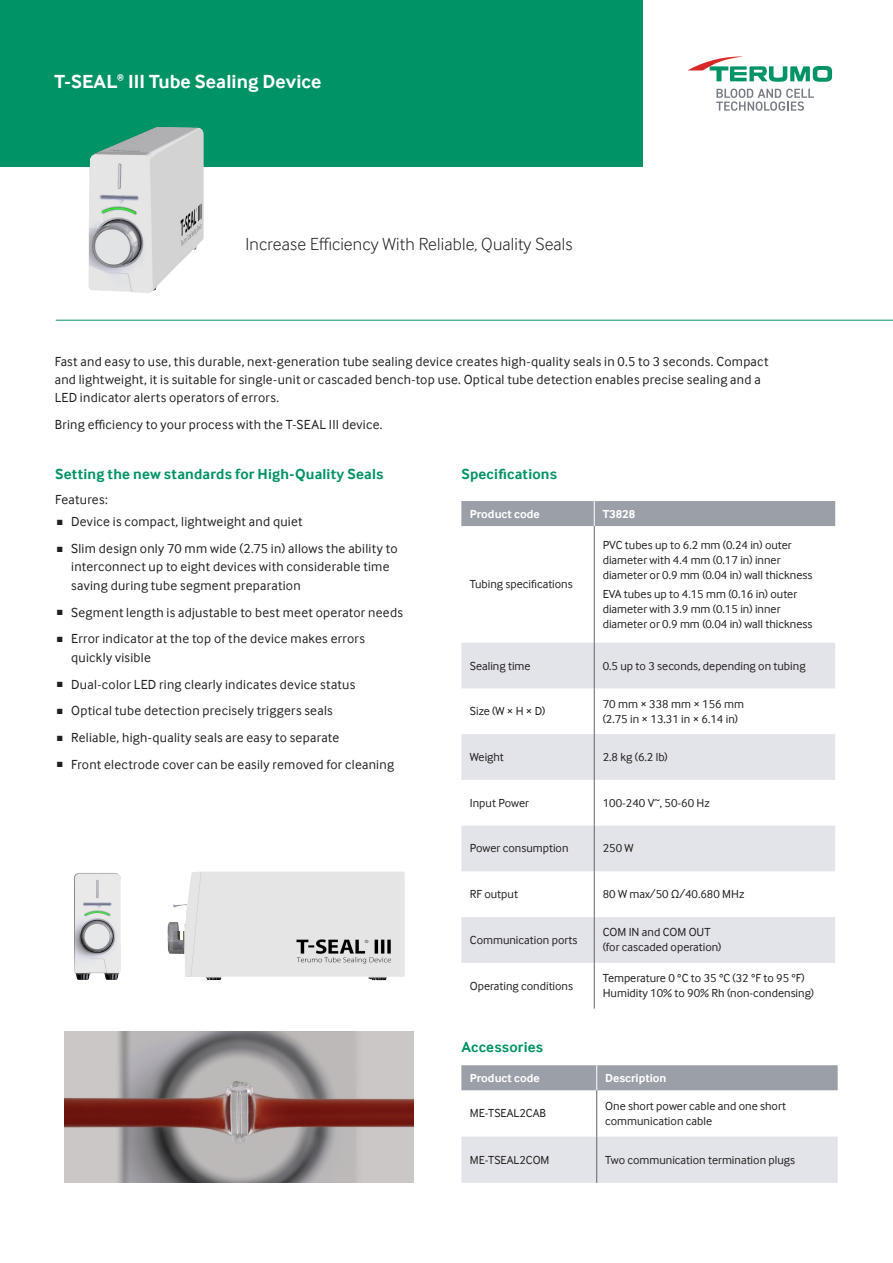
<style>
.page{position:relative;width:893px;height:1263px;background:#fff}
.page>*{position:absolute;margin:0;border:0;box-sizing:border-box;transform-origin:0 0}
.White_Bold_Header_13{font:700 19.5px "Inter Face";letter-spacing:.005em;color:#fff}
.Black_Light_Subhead{font:300 18px "Inter Face";letter-spacing:.01em;color:#231f20}
.Black_Bold_Subhead_1{font:700 15px "Inter Face";letter-spacing:.01em;color:#009366}
.Main_Body{font:13.5px/18.3px "Inter Face";letter-spacing:.02em;color:#231f20}
.Bullet_list_1{font:13.5px "Inter Face";letter-spacing:.02em;color:#231f20}
.Table_Bullet_List{font:12px/15px "Inter Face";color:#231f20}
.Bullet_list_1-2{font:12px/15px "Inter Face";color:#231f20}
.t1{font:700 12px "Inter Face";color:#fff}
.Table_Body{font:12px "Inter Face";color:#231f20}
.White_Bold_Header_13-2{font:700 8.7px "Inter Face";color:#fff}
.s1{font-family:"Arial";font-size:11.25px}
</style>
<div class="page">
<div style="left:0;top:0;width:642px;height:167px;background:#009366"></div>
<svg style="left:687px;top:56px;width:145px;height:26px"></svg>
<svg style="left:716px;top:89px;width:98px;height:22px"></svg>
<hr style="left:56px;top:320px;width:837px;height:1px;background:#009366">
<img style="left:89px;top:127px;width:115px;height:166px">
<img style="left:74px;top:873px;width:47px;height:107px">
<svg style="left:461px;top:643px;width:374px;height:320px;fill:#e2e4e9"></svg>
<div style="left:461px;top:501px;width:374px;height:25px;background:#9ba0a8"></div>
<hr style="left:594px;top:526px;width:1px;height:117px;background:#636366">
<hr style="left:594px;top:643px;width:1px;height:45px;background:#636366">
<hr style="left:594px;top:688px;width:1px;height:46px;background:#636366">
<hr style="left:594px;top:734px;width:1px;height:46px;background:#636366">
<hr style="left:594px;top:780px;width:1px;height:46px;background:#636366">
<hr style="left:594px;top:826px;width:1px;height:45px;background:#636366">
<hr style="left:594px;top:871px;width:1px;height:46px;background:#636366">
<hr style="left:594px;top:917px;width:1px;height:46px;background:#636366">
<hr style="left:594px;top:963px;width:1px;height:45px;background:#636366">
<div style="left:461px;top:1136px;width:377px;height:47px;background:#e2e4e9"></div>
<div style="left:461px;top:1065px;width:377px;height:25px;background:#9ba0a8"></div>
<hr style="left:596px;top:1090px;width:1px;height:46px;background:#636366">
<hr style="left:596px;top:1136px;width:1px;height:47px;background:#636366">
<img style="left:65px;top:1032px;width:348px;height:150px">
<img style="left:167px;top:872px;width:238px;height:108px">
<p class="White_Bold_Header_13" style="left:54px;top:70px;width:64px">T-SEAL</p>
<p class="White_Bold_Header_13-2" style="left:117px;top:72px;width:8px">®</p>
<p class="White_Bold_Header_13" style="left:128px;top:70px;width:195px">III Tube Sealing Device</p>
<p class="Black_Light_Subhead" style="left:246px;top:234px;width:328px">Increase Efficiency With Reliable, Quality Seals</p>
<p class="Main_Body" style="left:55px;top:353px;width:715px">Fast and easy to use, this durable, next-generation tube sealing device creates high-quality seals in 0.5 to 3 seconds. Compact and lightweight, it is suitable for single-unit or cascaded bench-top use. Optical tube detection enables precise sealing and a<br>LED indicator alerts operators of errors.</p>
<p class="Main_Body" style="left:55px;top:417px;width:329px">Bring efficiency to your process with the T-SEAL III device.</p>
<p class="Black_Bold_Subhead_1" style="left:55px;top:465px;width:330px">Setting the new standards for High-Quality Seals</p>
<p class="Bullet_list_1" style="left:55px;top:491px;width:54px">Features:</p>
<p class="Main_Body" style="left:56px;top:514px;width:248px"><span class="s1">■</span> Device is compact, lightweight and quiet</p>
<p class="Main_Body" style="left:71px;top:541px;width:328px;text-indent:-15px"><span class="s1">■</span> Slim design only 70 mm wide (2.75 in) allows the ability to interconnect up to eight devices with considerable time saving during tube segment preparation</p>
<p class="Main_Body" style="left:56px;top:604px;width:348px"><span class="s1">■</span> Segment length is adjustable to best meet operator needs</p>
<p class="Main_Body" style="left:71px;top:631px;width:295px;text-indent:-15px"><span class="s1">■</span> Error indicator at the top of the device makes errors quickly visible</p>
<p class="Main_Body" style="left:56px;top:676px;width:300px"><span class="s1">■</span> Dual-color LED ring clearly indicates device status</p>
<p class="Main_Body" style="left:56px;top:703px;width:278px"><span class="s1">■</span> Optical tube detection precisely triggers seals</p>
<p class="Main_Body" style="left:56px;top:730px;width:284px"><span class="s1">■</span> Reliable, high-quality seals are easy to separate</p>
<p class="Main_Body" style="left:56px;top:756px;width:339px"><span class="s1">■</span> Front electrode cover can be easily removed for cleaning</p>
<p class="Black_Bold_Subhead_1" style="left:461px;top:465px;width:97px">Specifications</p>
<p class="t1" style="left:470px;top:506px;width:71px">Product code</p>
<p class="t1" style="left:603px;top:506px;width:34px">T3828</p>
<p class="Table_Bullet_List" style="left:603px;top:538px;width:211px">PVC tubes up to 6.2 mm (0.24 in) outer diameter with 4.4 mm (0.17 in) inner diameter or 0.9 mm (0.04 in) wall thickness</p>
<p class="Table_Bullet_List" style="left:603px;top:588px;width:211px">EVA tubes up to 4.15 mm (0.16 in) outer diameter with 3.9 mm (0.15 in) inner diameter or 0.9 mm (0.04 in) wall thickness</p>
<p class="Table_Body" style="left:470px;top:577px;width:104px">Tubing specifications</p>
<p class="Table_Bullet_List" style="left:470px;top:659px;width:62px">Sealing time</p>
<p class="Bullet_list_1-2" style="left:603px;top:659px;width:204px">0.5 up to 3 seconds, depending on tubing</p>
<p class="Table_Bullet_List" style="left:470px;top:705px;width:77px">Size (W × H × D)</p>
<p class="Bullet_list_1-2" style="left:603px;top:697px;width:143px">70 mm × 338 mm × 156 mm (2.75 in × 13.31 in × 6.14 in)</p>
<p class="Table_Bullet_List" style="left:470px;top:751px;width:36px">Weight</p>
<p class="Bullet_list_1-2" style="left:603px;top:751px;width:67px">2.8 kg (6.2 lb)</p>
<p class="Table_Bullet_List" style="left:470px;top:796px;width:61px">Input Power</p>
<p class="Bullet_list_1-2" style="left:603px;top:796px;width:109px">100-240 V~, 50-60 Hz</p>
<p class="Table_Bullet_List" style="left:470px;top:842px;width:100px">Power consumption</p>
<p class="Bullet_list_1-2" style="left:603px;top:842px;width:32px">250 W</p>
<p class="Table_Bullet_List" style="left:470px;top:888px;width:50px">RF output</p>
<p class="Bullet_list_1-2" style="left:603px;top:888px;width:143px">80 W max/50 Ω/40.680 MHz</p>
<p class="Table_Bullet_List" style="left:470px;top:933px;width:109px">Communication ports</p>
<p class="Bullet_list_1-2" style="left:603px;top:926px;width:120px">COM IN and COM OUT (for cascaded operation)</p>
<p class="Table_Bullet_List" style="left:470px;top:979px;width:105px">Operating conditions</p>
<p class="Bullet_list_1-2" style="left:603px;top:972px;width:203px">Temperature 0 °C to 35 °C (32 °F to 95 °F)</p>
<p class="Bullet_list_1-2" style="left:603px;top:987px;width:213px">Humidity 10% to 90% Rh (non-condensing)</p>
<p class="Black_Bold_Subhead_1" style="left:461px;top:1038px;width:83px">Accessories</p>
<p class="t1" style="left:470px;top:1071px;width:71px">Product code</p>
<p class="t1" style="left:605px;top:1071px;width:63px">Description</p>
<p class="Table_Body" style="left:470px;top:1106px;width:78px">ME-TSEAL2CAB</p>
<p class="Table_Bullet_List" style="left:605px;top:1099px;width:182px">One short power cable and one short communication cable</p>
<p class="Table_Bullet_List" style="left:470px;top:1153px;width:81px">ME-TSEAL2COM</p>
<p class="Bullet_list_1-2" style="left:605px;top:1153px;width:191px">Two communication termination plugs</p>
</div>
